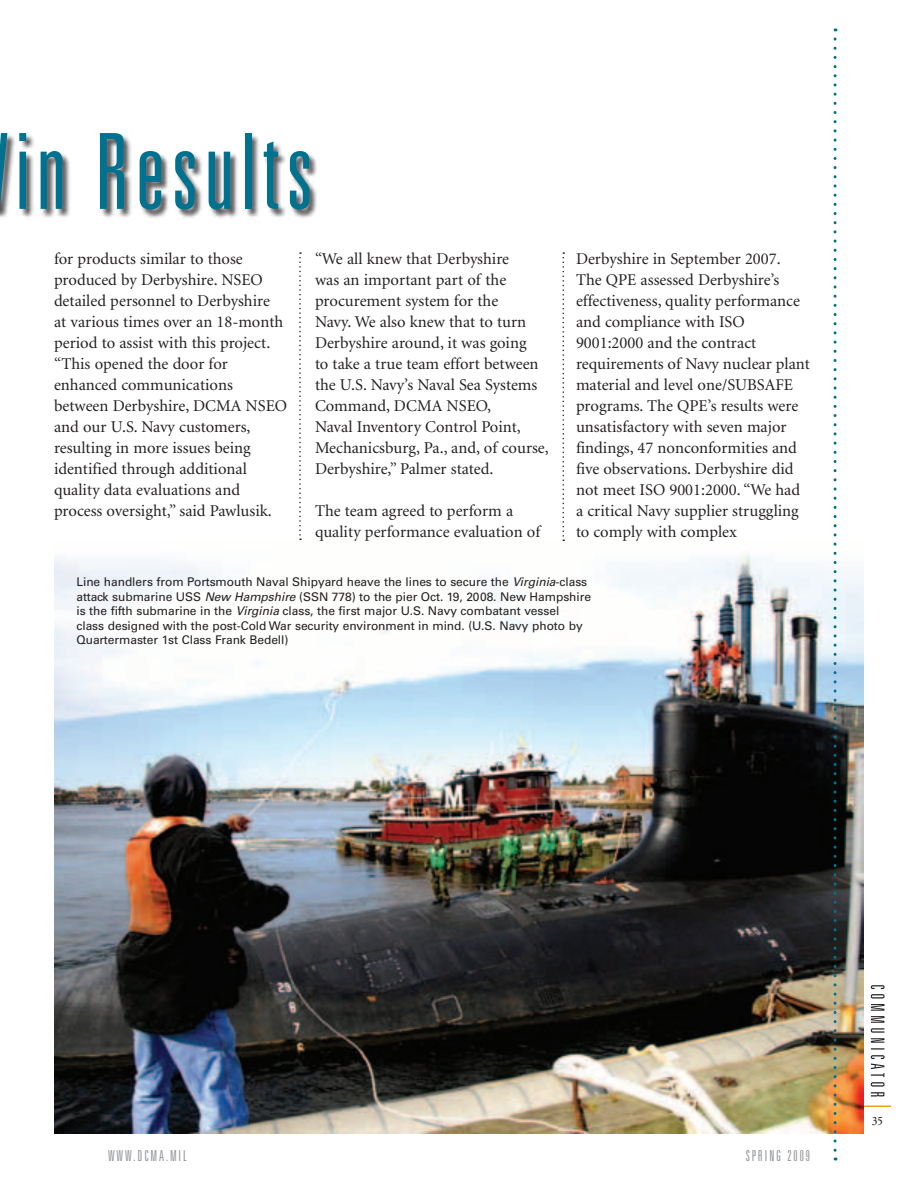
<style>
.page{position:relative;width:918px;height:1188px;background:#fff}
.page>*{position:absolute;margin:0;border:0;box-sizing:border-box;transform-origin:0 0}
.t1{font:300 ultra-condensed 105px "Univers";letter-spacing:.06em;color:#00718e}
.Body_Text{font:16.5px/21px "Minion";color:#231f20}
.t2{font:300 ultra-condensed 15px "Univers";letter-spacing:.13em;color:#939598}
.t3{font:12px/14.4px "Univers";letter-spacing:-.005em;color:#231f20}
.s1{font-style:italic}
</style>
<div class="page">
<img style="left:54px;top:540px;width:810px;height:594px">
<svg style="left:834px;top:39px;width:3px;height:1122px"></svg>
<svg style="left:299px;top:252px;width:2px;height:288px"></svg>
<svg style="left:562px;top:252px;width:2px;height:289px"></svg>
<svg style="left:871px;top:985px;width:14px;height:112px"></svg>
<svg style="left:864px;top:1106px;width:27px;height:1px"></svg>
<div style="left:0;top:133px;width:318px;height:96px;background:#231f20;opacity:.75"></div>
<h1 class="t1" style="left:15px;top:117px;width:300px">in Results</h1>
<p class="Body_Text" style="left:54px;top:249px;width:235px">for products similar to those produced by Derbyshire. NSEO detailed personnel to Derbyshire<br>at various times over an 18-month period to assist with this project. “This opened the door for enhanced communications between Derbyshire, DCMA NSEO and our U.S. Navy customers, resulting in more issues being identified through additional quality data evaluations and process oversight,” said Pawlusik.</p>
<p class="Body_Text" style="left:315px;top:249px;width:235px">“We all knew that Derbyshire<br>was an important part of the procurement system for the<br>Navy. We also knew that to turn<br>Derbyshire around, it was going<br>to take a true team effort between the U.S. Navy’s Naval Sea Systems<br>Command, DCMA NSEO,<br>Naval Inventory Control Point,<br>Mechanicsburg, Pa., and, of course,<br>Derbyshire,” Palmer stated.</p>
<p class="Body_Text" style="left:576px;top:249px;width:206px">Derbyshire in September 2007.</p>
<p class="Body_Text" style="left:576px;top:270px;width:235px">The QPE assessed Derbyshire’s effectiveness, quality performance and compliance with ISO<br>9001:2000 and the contract requirements of Navy nuclear plant material and level one/SUBSAFE programs. The QPE’s results were unsatisfactory with seven major findings, 47 nonconformities and five observations. Derbyshire did not meet ISO 9001:2000. “We had a critical Navy supplier struggling to comply with complex</p>
<p class="t3" style="left:76px;top:575px;width:516px">Line handlers from Portsmouth Naval Shipyard heave the lines to secure the <span class="s1">Virginia</span>-class attack submarine USS <span class="s1">New Hampshire</span> (SSN 778) to the pier Oct. 19, 2008. New Hampshire is the fifth submarine in the <span class="s1">Virginia</span> class, the first major U.S. Navy combatant vessel<br>class designed with the post-Cold War security environment in mind. (U.S. Navy photo by Quartermaster 1st Class Frank Bedell)</p>
<p class="Body_Text" style="left:315px;top:501px;width:227px">The team agreed to perform a quality performance evaluation of</p>
<p class="t2" style="left:108px;top:1148px;width:80px">WWW.DCMA.MIL</p>
<p class="t2" style="left:746px;top:1148px;width:66px">SPRING 2009</p>
</div>
